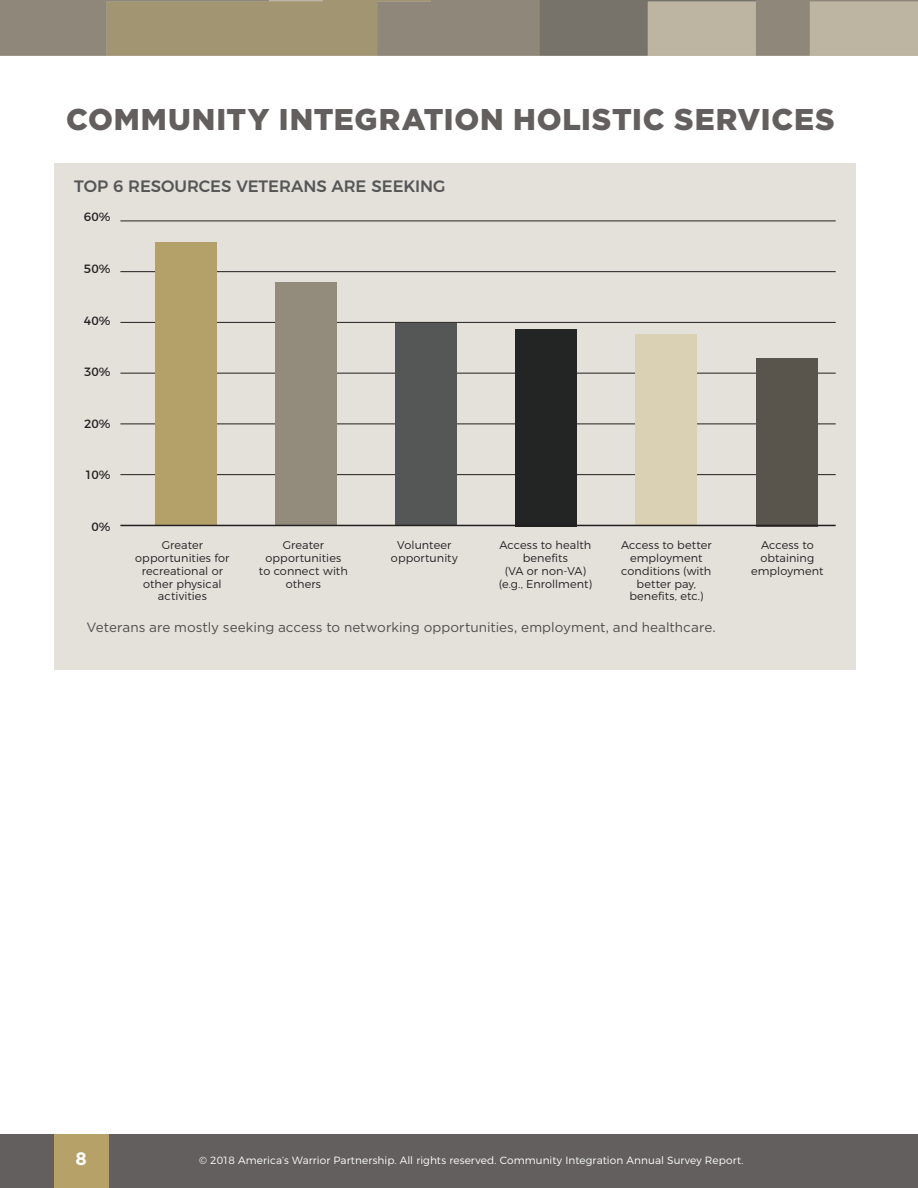
<style>
.page{position:relative;width:918px;height:1188px;background:#fff}
.page>*{position:absolute;margin:0;border:0;box-sizing:border-box;transform-origin:0 0}
.t1{font:900 30px "Gotham";letter-spacing:.025em;color:#635f5f}
.t2{font:700 18px "Gotham";color:#fff}
.t3{font:500 16.5px "Montserrat";letter-spacing:-.005em;color:#555656}
.t4{font:13.5px "Gotham";color:#4f4e4d}
.t5{font:12px "Montserrat";color:#231f20}
.t6{font:300 11.25px/12.8px "Montserrat";letter-spacing:.005em;color:#231f20;text-align:center}
.t7{font:300 10.5px "Montserrat";letter-spacing:.01em;color:#fff}
</style>
<div class="page">
<div style="left:54px;top:163px;width:802px;height:507px;background:#e4e1db"></div>
<hr style="left:120px;top:474px;width:716px;height:1px;background:#231f20">
<hr style="left:120px;top:424px;width:716px;height:1px;background:#231f20">
<hr style="left:120px;top:373px;width:716px;height:1px;background:#231f20">
<hr style="left:120px;top:322px;width:716px;height:1px;background:#231f20">
<hr style="left:120px;top:271px;width:716px;height:1px;background:#231f20">
<hr style="left:120px;top:221px;width:716px;height:1px;background:#231f20">
<div style="left:155px;top:242px;width:61px;height:284px;background:#b4a069"></div>
<div style="left:275px;top:283px;width:62px;height:243px;background:#938c7c"></div>
<div style="left:395px;top:324px;width:62px;height:202px;background:#555656"></div>
<div style="left:515px;top:329px;width:62px;height:197px;background:#232424"></div>
<div style="left:636px;top:335px;width:61px;height:191px;background:#dad0b3"></div>
<div style="left:756px;top:358px;width:62px;height:168px;background:#59554c"></div>
<hr style="left:120px;top:525px;width:716px;height:1px;background:#231f20">
<div style="left:0;top:1134px;width:918px;height:54px;background:#635f5f"></div>
<div style="left:54px;top:1134px;width:54px;height:54px;background:#b6a268"></div>
<svg style="left:0;top:0;width:918px;height:56px;background:#9c937f"></svg>
<h1 class="t1" style="left:66px;top:99px;width:770px">COMMUNITY INTEGRATION HOLISTIC SERVICES</h1>
<h3 class="t3" style="left:74px;top:173px;width:373px">TOP 6 RESOURCES VETERANS ARE SEEKING</h3>
<p class="t5" style="left:84px;top:208px;width:28px">60%</p>
<p class="t5" style="left:84px;top:259px;width:28px">50%</p>
<p class="t5" style="left:84px;top:311px;width:28px">40%</p>
<p class="t5" style="left:84px;top:362px;width:28px">30%</p>
<p class="t5" style="left:84px;top:414px;width:28px">20%</p>
<p class="t5" style="left:85px;top:465px;width:27px">10%</p>
<p class="t5" style="left:91px;top:517px;width:21px">0%</p>
<p class="t6" style="left:135px;top:538px;width:96px">Greater opportunities for recreational or other physical activities</p>
<p class="t6" style="left:259px;top:538px;width:90px">Greater opportunities to connect with others</p>
<p class="t6" style="left:391px;top:538px;width:68px">Volunteer opportunity</p>
<p class="t6" style="left:499px;top:538px;width:95px">Access to health benefits<br>(VA or non-VA) (e.g., Enrollment)</p>
<p class="t6" style="left:621px;top:538px;width:92px">Access to better employment conditions (with better pay, benefits, etc.)</p>
<p class="t6" style="left:751px;top:538px;width:74px">Access to obtaining employment</p>
<p class="t4" style="left:87px;top:618px;width:631px">Veterans are mostly seeking access to networking opportunities, employment, and healthcare.</p>
<h2 class="t2" style="left:75px;top:1146px;width:13px">8</h2>
<p class="t7" style="left:199px;top:1152px;width:546px">© 2018 America’s Warrior Partnership. All rights reserved. Community Integration Annual Survey Report.</p>
</div>
